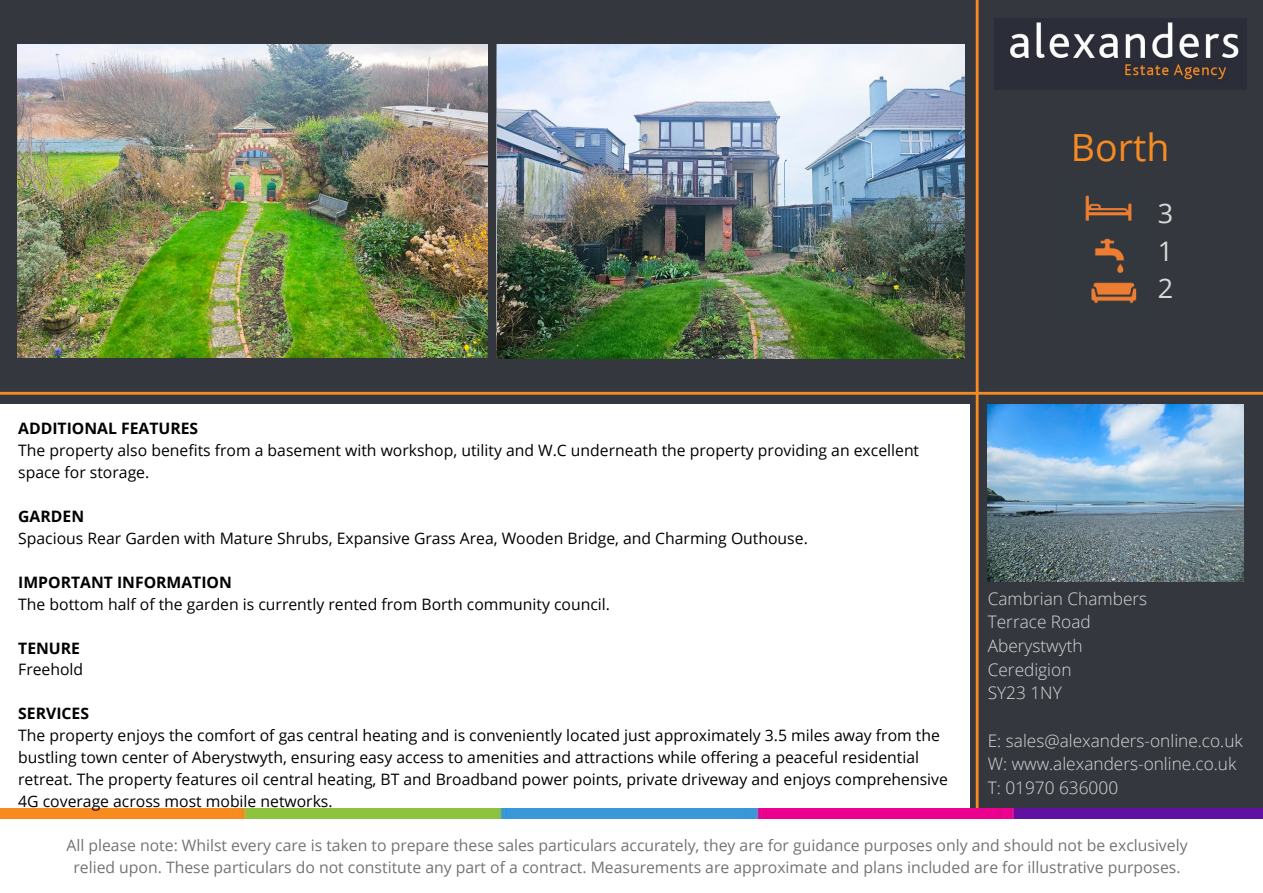
<style>
.page{position:relative;width:1263px;height:893px;background:#fff}
.page>*{position:absolute;margin:0;border:0;box-sizing:border-box;transform-origin:0 0}
.t1{font:37.5px "Open Sans";color:#f78b21}
.t2{font:27px/37.7px "Open Sans";color:#d9d9d9;text-align:justify}
.t3{font:300 17.25px/23.6px "Open Sans";color:#d9d9d9}
.t4{font:15.75px/22px "Open Sans";color:#000}
.t5{font:15.75px/22px "Open Sans";color:#737373;text-align:center}
.t6{font:700 15.75px "Open Sans";color:#000}
</style>
<div class="page">
<div style="left:0;top:0;width:975px;height:404px;background:#34383e"></div>
<div style="left:970px;top:0;width:293px;height:808px;background:#34383e"></div>
<img style="left:994px;top:19px;width:252px;height:70px">
<img style="left:0;top:808px;width:1263px;height:10px">
<hr style="left:0;top:392px;width:1263px;height:3px;background:#f78b21">
<hr style="left:976px;top:0;width:2px;height:808px;background:#f78b21">
<img style="left:1085px;top:195px;width:52px;height:109px">
<img style="left:18px;top:45px;width:469px;height:312px">
<img style="left:497px;top:45px;width:467px;height:313px">
<img style="left:988px;top:404px;width:255px;height:178px">
<h1 class="t1" style="left:1071px;top:121px;width:100px">Borth</h1>
<h2 class="t2" style="left:1158px;top:194px;width:17px">3<br>1<br>2</h2>
<p class="t6" style="left:18px;top:417px;width:182px">ADDITIONAL FEATURES</p>
<p class="t4" style="left:18px;top:439px;width:902px">The property also benefits from a basement with workshop, utility and W.C underneath the property providing an excellent space for storage.</p>
<p class="t6" style="left:18px;top:505px;width:67px">GARDEN</p>
<p class="t4" style="left:18px;top:527px;width:791px">Spacious Rear Garden with Mature Shrubs, Expansive Grass Area, Wooden Bridge, and Charming Outhouse.</p>
<p class="t6" style="left:18px;top:571px;width:215px">IMPORTANT INFORMATION</p>
<p class="t4" style="left:18px;top:592px;width:593px">The bottom half of the garden is currently rented from Borth community council.</p>
<p class="t6" style="left:18px;top:636px;width:63px">TENURE</p>
<p class="t4" style="left:18px;top:658px;width:67px">Freehold</p>
<p class="t6" style="left:18px;top:702px;width:72px">SERVICES</p>
<p class="t4" style="left:18px;top:724px;width:931px">The property enjoys the comfort of gas central heating and is conveniently located just approximately 3.5 miles away from the bustling town center of Aberystwyth, ensuring easy access to amenities and attractions while offering a peaceful residential retreat. The property features oil central heating, BT and Broadband power points, private driveway and enjoys comprehensive 4G coverage across most mobile networks.</p>
<p class="t3" style="left:988px;top:586px;width:161px">Cambrian Chambers<br>Terrace Road<br>Aberystwyth<br>Ceredigion<br>SY23 1NY</p>
<p class="t3" style="left:988px;top:728px;width:257px">E: sales@alexanders-online.co.uk<br>W: www.alexanders-online.co.uk<br>T: 01970 636000</p>
<p class="t5" style="left:66px;top:834px;width:1122px">All please note: Whilst every care is taken to prepare these sales particulars accurately, they are for guidance purposes only and should not be exclusively relied upon. These particulars do not constitute any part of a contract. Measurements are approximate and plans included are for illustrative purposes.</p>
</div>
